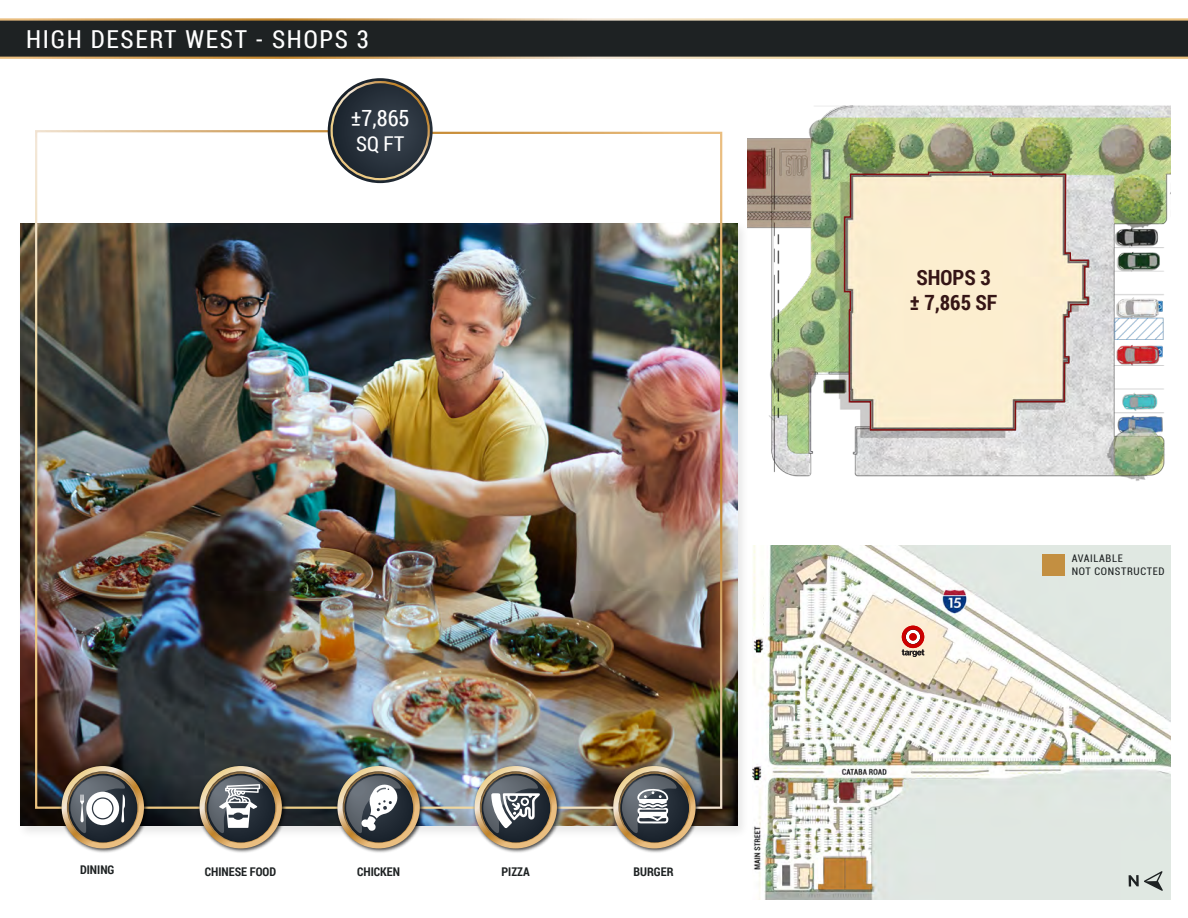
<style>
.page{position:relative;width:1188px;height:918px;background:#fff}
.page>*{position:absolute;margin:0;border:0;box-sizing:border-box;transform-origin:0 0}
.t1{font:24.75px "Roboto Condensed";letter-spacing:.07em;color:#fff}
.t2{font:22.35px "Roboto Condensed";color:#fff}
.t3{font:700 21px/25.2px "Roboto Condensed";color:#351515;text-align:center}
.t4{font:20.4px "Roboto Condensed";color:#fff}
.t5{font:700 12px "Roboto Condensed";color:#1e2223}
.t6{font:condensed 10.5px "Roboto";letter-spacing:.06em;color:#1e2223}
</style>
<div class="page">
<div style="left:17px;top:220px;width:733px;height:619px;background:#000;opacity:.1"></div>
<img style="left:20px;top:224px;width:717px;height:602px">
<img style="left:34px;top:129px;width:689px;height:681px">
<svg style="left:328px;top:78px;width:105px;height:105px;background:#343b41"></svg>
<div style="left:331px;top:81px;width:99px;height:99px;border:2px solid #fff;border-radius:50%"></div>
<img style="left:753px;top:545px;width:418px;height:355px">
<svg style="left:0;top:18px;width:1188px;height:41px;background:#363530"></svg>
<img style="left:748px;top:105px;width:423px;height:406px">
<img style="left:58px;top:763px;width:92px;height:90px">
<img style="left:609px;top:763px;width:93px;height:90px">
<img style="left:196px;top:763px;width:92px;height:90px">
<img style="left:334px;top:763px;width:92px;height:90px">
<img style="left:471px;top:763px;width:92px;height:90px">
<svg style="left:62px;top:766px;width:82px;height:82px;background:#7f796e"></svg>
<div style="left:93px;top:799px;width:19px;height:19px;background:#fff;border-radius:50%"></div>
<svg style="left:1129px;top:871px;width:34px;height:20px"></svg>
<svg style="left:902px;top:626px;width:22px;height:31px"></svg>
<div style="left:1042px;top:554px;width:23px;height:21px;background:#c38f41"></div>
<svg style="left:843px;top:171px;width:247px;height:260px;background:#eee0c7"></svg>
<svg style="left:200px;top:766px;width:82px;height:82px;background:#807b73"></svg>
<img style="left:613px;top:766px;width:83px;height:82px">
<img style="left:337px;top:766px;width:83px;height:82px">
<img style="left:475px;top:766px;width:82px;height:82px">
<p class="t1" style="left:26px;top:22px;width:344px">HIGH DESERT WEST - SHOPS 3</p>
<p class="t2" style="left:351px;top:103px;width:60px">±7,865</p>
<p class="t4" style="left:356px;top:129px;width:49px">SQ FT</p>
<p class="t5" style="left:80px;top:861px;width:36px">DINING</p>
<p class="t5" style="left:205px;top:863px;width:73px">CHINESE FOOD</p>
<p class="t5" style="left:357px;top:863px;width:44px">CHICKEN</p>
<p class="t5" style="left:501px;top:863px;width:30px">PIZZA</p>
<p class="t5" style="left:634px;top:863px;width:41px">BURGER</p>
<p class="t3" style="left:910px;top:264px;width:89px">SHOPS 3 ± 7,865 SF</p>
<p class="t6" style="left:1072px;top:551px;width:53px">AVAILABLE</p>
<p class="t6" style="left:1072px;top:564px;width:94px">NOT CONSTRUCTED</p>
</div>
